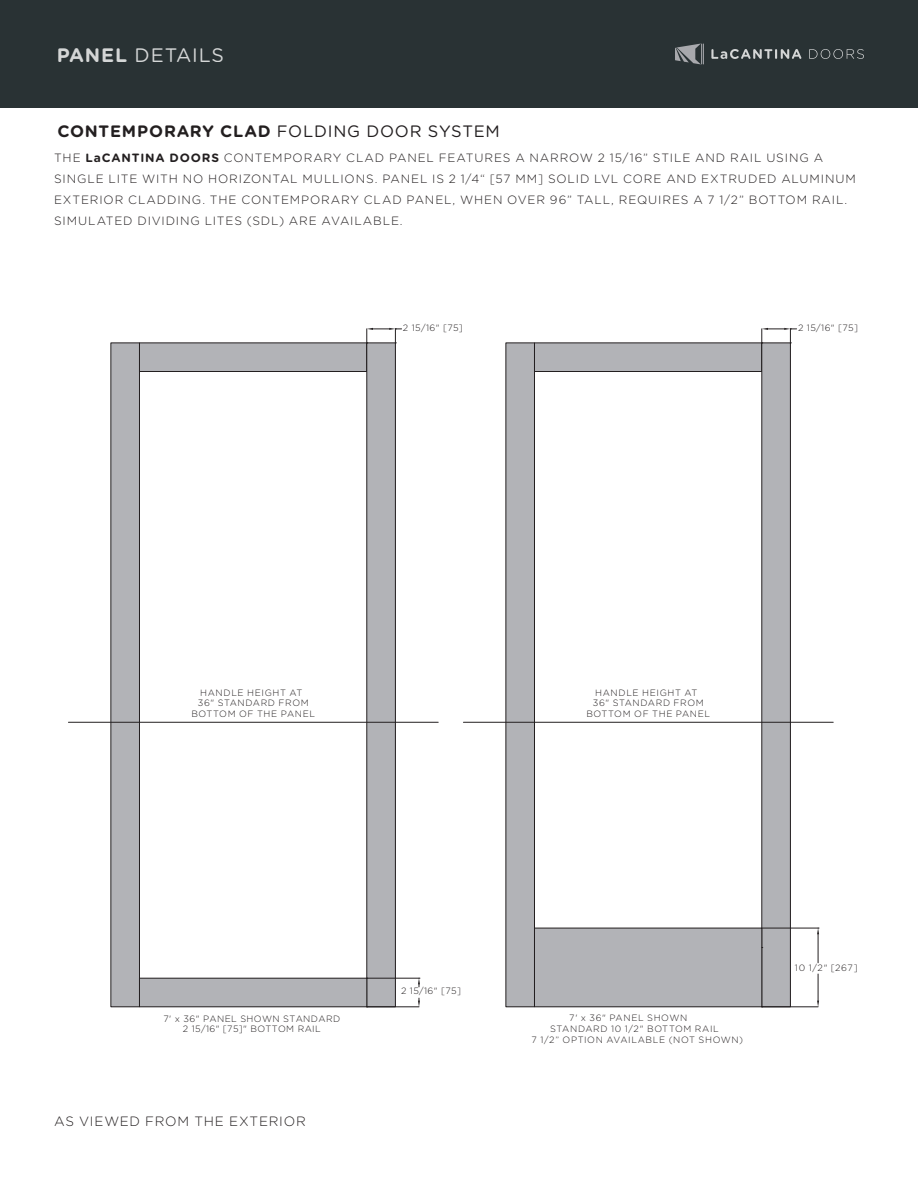
<style>
.page{position:relative;width:918px;height:1188px;background:#fff}
.page>*{position:absolute;margin:0;border:0;box-sizing:border-box;transform-origin:0 0}
.t1{font:19.5px "Gotham Rounded";letter-spacing:.04em;color:#fff}
.t2{font:16.5px "Gotham Rounded";letter-spacing:.045em;color:#231f20}
.t3{font:300 13.5px "Gotham Rounded";letter-spacing:.055em;color:#231f20}
.t4{font:300 12px/21px "Gotham Rounded";letter-spacing:.07em;color:#231f20}
.t5{font:300 9.15px/10.5px "Gotham Rounded";letter-spacing:.06em;color:#231f20;text-align:center}
.t6{font:300 9.15px/10.4px "Gotham Rounded";letter-spacing:.04em;color:#231f20;text-align:center}
.s1{font-weight:700}
</style>
<div class="page">
<div style="left:0;top:0;width:918px;height:108px;background:#293234"></div>
<svg style="left:675px;top:43px;width:29px;height:22px"></svg>
<svg style="left:711px;top:49px;width:90px;height:10px"></svg>
<svg style="left:809px;top:49px;width:55px;height:10px"></svg>
<div style="left:111px;top:343px;width:28px;height:664px;background:#b2b3b7"></div>
<div style="left:111px;top:343px;width:29px;height:664px;border:1px solid #231f20"></div>
<div style="left:139px;top:343px;width:228px;height:29px;background:#b2b3b7"></div>
<div style="left:139px;top:343px;width:228px;height:29px;border:1px solid #231f20"></div>
<div style="left:367px;top:343px;width:28px;height:664px;background:#b2b3b7"></div>
<div style="left:367px;top:343px;width:29px;height:664px;border:1px solid #231f20"></div>
<div style="left:139px;top:978px;width:228px;height:29px;background:#b2b3b7"></div>
<div style="left:139px;top:978px;width:228px;height:29px;border:1px solid #231f20"></div>
<div style="left:506px;top:343px;width:28px;height:664px;background:#b2b3b7"></div>
<div style="left:506px;top:343px;width:29px;height:664px;border:1px solid #231f20"></div>
<div style="left:534px;top:343px;width:228px;height:29px;background:#b2b3b7"></div>
<div style="left:534px;top:343px;width:228px;height:29px;border:1px solid #231f20"></div>
<div style="left:762px;top:343px;width:28px;height:664px;background:#b2b3b7"></div>
<div style="left:762px;top:343px;width:29px;height:664px;border:1px solid #231f20"></div>
<div style="left:534px;top:928px;width:228px;height:79px;background:#b2b3b7"></div>
<div style="left:534px;top:928px;width:228px;height:79px;border:1px solid #231f20"></div>
<svg style="left:367px;top:328px;width:35px;height:16px"></svg>
<hr style="left:68px;top:722px;width:370px;height:1px;background:#231f20">
<hr style="left:367px;top:1007px;width:52px;height:1px;background:#231f20">
<hr style="left:367px;top:978px;width:52px;height:1px;background:#231f20">
<svg style="left:418px;top:998px;width:2px;height:9px"></svg>
<svg style="left:418px;top:978px;width:2px;height:9px"></svg>
<svg style="left:762px;top:328px;width:35px;height:16px"></svg>
<hr style="left:463px;top:722px;width:370px;height:1px;background:#231f20">
<hr style="left:762px;top:1007px;width:56px;height:1px;background:#231f20">
<hr style="left:762px;top:928px;width:56px;height:1px;background:#231f20">
<svg style="left:817px;top:974px;width:2px;height:33px"></svg>
<svg style="left:817px;top:928px;width:2px;height:35px"></svg>
<h1 class="t1" style="left:56px;top:42px;width:169px"><span class="s1">PANEL</span> DETAILS</h1>
<p class="t2" style="left:57px;top:120px;width:444px"><span class="s1">CONTEMPORARY CLAD</span> FOLDING DOOR SYSTEM</p>
<p class="t4" style="left:54px;top:147px;width:804px">THE <span class="s1">LaCANTINA DOORS</span> CONTEMPORARY CLAD PANEL FEATURES A NARROW 2 15/16” STILE AND RAIL USING A SINGLE LITE WITH NO HORIZONTAL MULLIONS. PANEL IS 2 1/4“ [57 MM] SOLID LVL CORE AND EXTRUDED ALUMINUM EXTERIOR CLADDING. THE CONTEMPORARY CLAD PANEL, WHEN OVER 96” TALL, REQUIRES A 7 1/2” BOTTOM RAIL.<br>SIMULATED DIVIDING LITES (SDL) ARE AVAILABLE.</p>
<p class="t5" style="left:403px;top:322px;width:61px">2 15/16" [75]</p>
<p class="t5" style="left:798px;top:322px;width:61px">2 15/16" [75]</p>
<p class="t5" style="left:191px;top:687px;width:125px">HANDLE HEIGHT AT<br>36" STANDARD FROM<br>BOTTOM OF THE PANEL</p>
<p class="t5" style="left:586px;top:687px;width:125px">HANDLE HEIGHT AT<br>36" STANDARD FROM<br>BOTTOM OF THE PANEL</p>
<p class="t6" style="left:164px;top:1013px;width:178px">7' x 36" PANEL SHOWN STANDARD<br>2 15/16" [75]" BOTTOM RAIL</p>
<p class="t3" style="left:54px;top:1113px;width:253px">AS VIEWED FROM THE EXTERIOR</p>
<p class="t5" style="left:401px;top:985px;width:61px">2 15/16" [75]</p>
<p class="t5" style="left:569px;top:1013px;width:120px">7' x 36" PANEL SHOWN</p>
<p class="t5" style="left:550px;top:1023px;width:170px">STANDARD 10 1/2" BOTTOM RAIL</p>
<p class="t5" style="left:532px;top:1034px;width:213px">7 1/2” OPTION AVAILABLE (NOT SHOWN)</p>
<p class="t5" style="left:795px;top:962px;width:64px">10 1/2" [267]</p>
</div>
